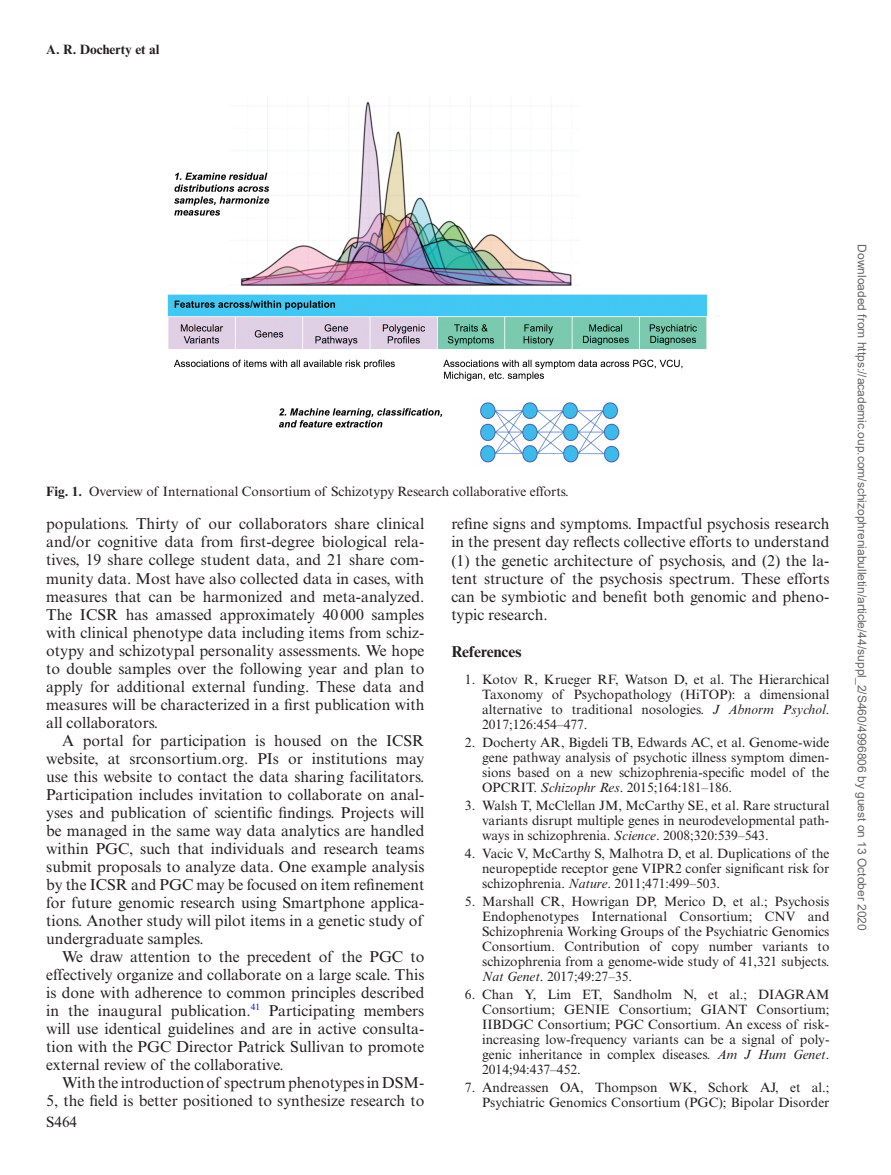
<style>
.page{position:relative;width:891px;height:1175px;background:#fff}
.page>*{position:absolute;margin:0;border:0;box-sizing:border-box;transform-origin:0 0}
.t1{font:15.75px/18px "Times New Roman MT Std";color:#231f20;text-align:justify}
.t2{font:700 15.75px "Times New Roman MT Std";color:#231f20}
.t3{font:15px "Times New Roman MT Std";color:#231f20}
.t4{font:13.5px/15px "Times New Roman MT Std";color:#231f20;text-align:justify}
.t5{font:700 13.5px "Times New Roman MT Std";color:#231f20}
.t6{font:12px "Arial";color:#666}
.s1{font-weight:700}
.s2{font-style:italic}
</style>
<div class="page">
<img style="left:168px;top:101px;width:539px;height:362px">
<p class="t5" style="left:46px;top:41px;width:115px">A. R. Docherty et al</p>
<p class="t4" style="left:46px;top:483px;width:524px"><span class="s1">Fig. 1.</span> Overview of International Consortium of Schizotypy Research collaborative efforts.</p>
<p class="t1" style="left:46px;top:515px;width:380px">populations. Thirty of our collaborators share clinical and/or cognitive data from first-degree biological rela&shy;tives, 19 share college student data, and 21 share com&shy;munity data. Most have also collected data in cases, with measures that can be harmonized and meta-analyzed.<br>The ICSR has amassed approximately 40000 samples with clinical phenotype data including items from schiz&shy;otypy and schizotypal personality assessments. We hope to double samples over the following year and plan to apply for additional external funding. These data and measures will be characterized in a first publication with all collaborators.</p>
<p class="t1" style="left:46px;top:731px;width:380px;text-indent:16px">A portal for participation is housed on the ICSR website, at srconsortium.org. PIs or institutions may use this website to contact the data sharing facilitators.<br>Participation includes invitation to collaborate on anal&shy;yses and publication of scientific findings. Projects will be managed in the same way data analytics are handled within PGC, such that individuals and research teams submit proposals to analyze data. One example analysis by the ICSR and PGC may be focused on item refinement for future genomic research using Smartphone applica&shy;tions. Another study will pilot items in a genetic study of undergraduate samples.</p>
<p class="t1" style="left:46px;top:947px;width:380px;text-indent:16px">We draw attention to the precedent of the PGC to effectively organize and collaborate on a large scale. This is done with adherence to common principles described in the inaugural publication.<sup>41</sup> Participating members will use identical guidelines and are in active consulta&shy;tion with the PGC Director Patrick Sullivan to promote external review of the collaborative.</p>
<p class="t1" style="left:46px;top:1073px;width:380px;text-align:right">With the introduction of spectrum phenotypes in DSM-<br>5, the field is better positioned to synthesize research to</p>
<p class="t3" style="left:46px;top:1113px;width:32px">S464</p>
<p class="t1" style="left:451px;top:515px;width:380px">refine signs and symptoms. Impactful psychosis research in the present day reflects collective efforts to understand (1) the genetic architecture of psychosis, and (2) the la&shy;tent structure of the psychosis spectrum. These efforts can be symbiotic and benefit both genomic and pheno&shy;typic research.</p>
<p class="t2" style="left:451px;top:642px;width:72px">References</p>
<p class="t4" style="left:482px;top:672px;width:349px;text-indent:-17px">1. Kotov R, Krueger RF, Watson D, et al. The Hierarchical Taxonomy of Psychopathology (HiTOP): a dimensional alternative to traditional nosologies. <span class="s2">J Abnorm Psychol</span>.<br>2017;126:454–477.</p>
<p class="t4" style="left:482px;top:735px;width:349px;text-indent:-17px">2. Docherty AR, Bigdeli TB, Edwards AC, et al. Genome-wide gene pathway analysis of psychotic illness symptom dimen&shy;sions based on a new schizophrenia-specific model of the OPCRIT. <span class="s2">Schizophr Res</span>. 2015;164:181–186.</p>
<p class="t4" style="left:482px;top:798px;width:349px;text-indent:-17px">3. Walsh T, McClellan JM, McCarthy SE, et al. Rare structural variants disrupt multiple genes in neurodevelopmental path&shy;ways in schizophrenia. <span class="s2">Science</span>. 2008;320:539–543.</p>
<p class="t4" style="left:482px;top:846px;width:349px;text-indent:-17px">4. Vacic V, McCarthy S, Malhotra D, et al. Duplications of the neuropeptide receptor gene VIPR2 confer significant risk for schizophrenia. <span class="s2">Nature</span>. 2011;471:499–503.</p>
<p class="t4" style="left:482px;top:894px;width:349px;text-indent:-17px">5. Marshall CR, Howrigan DP, Merico D, et al.; Psychosis Endophenotypes International Consortium; CNV and Schizophrenia Working Groups of the Psychiatric Genomics Consortium. Contribution of copy number variants to schizophrenia from a genome-wide study of 41,321 subjects.<br><span class="s2">Nat Genet</span>. 2017;49:27–35.</p>
<p class="t4" style="left:482px;top:987px;width:349px;text-indent:-17px">6. Chan Y, Lim ET, Sandholm N, et al.; DIAGRAM Consortium; GENIE Consortium; GIANT Consortium; IIBDGC Consortium; PGC Consortium. An excess of risk&shy;increasing low-frequency variants can be a signal of poly&shy;genic inheritance in complex diseases. <span class="s2">Am J Hum Genet</span>.<br>2014;94:437–452.</p>
<p class="t4" style="left:465px;top:1080px;width:366px;text-align:right">7. Andreassen OA, Thompson WK, Schork AJ, et al.;<br>Psychiatric Genomics Consortium (PGC); Bipolar Disorder</p>
<p class="t6" style="left:866px;top:244px;width:688px;rotate:90deg">Downloaded from https://academic.oup.com/schizophreniabulletin/article/44/suppl_2/S460/4996806 by guest on 13 October 2020</p>
</div>
